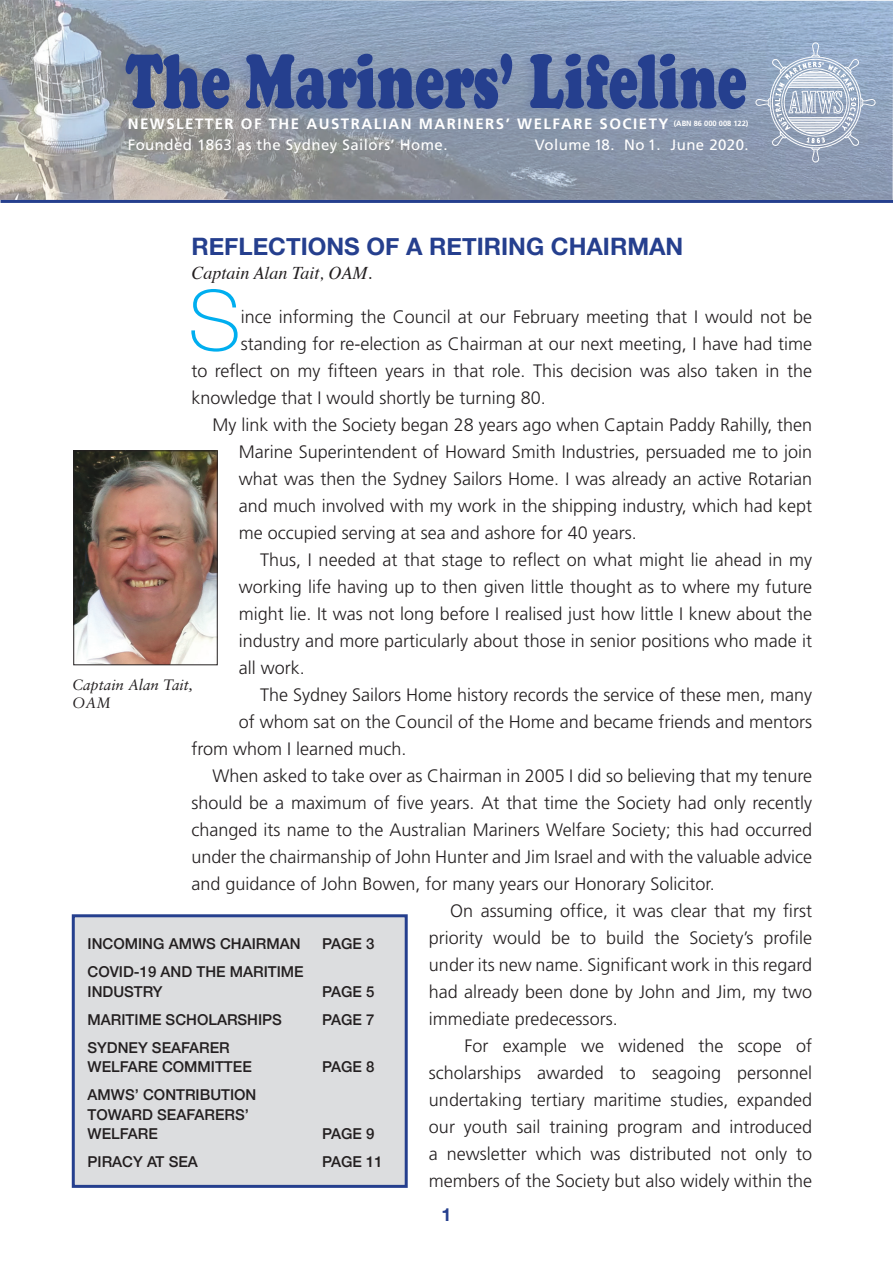
<style>
.page{position:relative;width:893px;height:1263px;background:#fff}
.page>*{position:absolute;margin:0;border:0;box-sizing:border-box;transform-origin:0 0}
.CHAIR_PARAGRAPH{font:100 83.7px "Helvetica Neue";color:#00aeef}
.BLUE_HEADINGS{font:700 24px "Helvetica Neue";color:#253f8e}
.BODY_COPY{font:300 18px/27px "Frutiger";color:#231f20;text-align:justify}
.CHAIR_PARAGRAPH-2{font:300 18px "Frutiger";color:#231f20}
.BLUE_HEADINGS-2{font:italic 18px "Times";color:#231f20}
.BLUE_HEADINGS-3{font:700 18px "Helvetica Neue";color:#253f8e}
.BLUE_HEADINGS-4{font:500 15px/19.5px "Helvetica Neue";color:#231f20}
.t1{font:700 15px "Frutiger";letter-spacing:.1em;color:#fff}
.t2{font:15px "Frutiger";letter-spacing:.03em;color:#fff}
.t3{font:italic 15px/18px "Sabon";color:#231f20}
</style>
<div class="page">
<img style="left:75px;top:452px;width:141px;height:211px">
<div style="left:73px;top:450px;width:145px;height:215px;border:1px solid #231f20"></div>
<img style="left:0;top:0;width:893px;height:200px">
<div style="left:113px;top:48px;width:636px;height:71px;background:#253f8e;opacity:.15"></div>
<svg style="left:126px;top:53px;width:620px;height:56px;background:#566a9e"></svg>
<hr style="left:1px;top:200px;width:892px;height:3px;background:#253f8e">
<img style="left:755px;top:43px;width:59px;height:63px">
<div style="left:73px;top:916px;width:333px;height:270px;background:#dcdddf"></div>
<div style="left:72px;top:914px;width:336px;height:274px;border:3px solid #253f8e"></div>
<p class="t1" style="left:128px;top:115px;width:622px">NEWSLETTER OF THE AUSTRALIAN MARINERS’ WELFARE SOCIETY <sup>(ABN</sup> <sup>86</sup> <sup>000</sup> <sup>008</sup> <sup>122)</sup></p>
<p class="t2" style="left:128px;top:136px;width:321px">Founded 1863 as the Sydney Sailors’ Home.</p>
<p class="t2" style="left:535px;top:136px;width:215px">Volume 18. No 1. June 2020.</p>
<p class="BLUE_HEADINGS" style="left:191px;top:228px;width:493px">REFLECTIONS OF A RETIRING CHAIRMAN</p>
<p class="BLUE_HEADINGS-2" style="left:191px;top:257px;width:182px">Captain Alan Tait, OAM.</p>
<p class="CHAIR_PARAGRAPH" style="left:188px;top:257px;width:54px">S</p>
<p class="CHAIR_PARAGRAPH-2" style="left:241px;top:307px;width:573px">ince informing the Council at our February meeting that I would not be</p>
<p class="CHAIR_PARAGRAPH-2" style="left:241px;top:334px;width:573px">standing for re-election as Chairman at our next meeting, I have had time</p>
<p class="CHAIR_PARAGRAPH-2" style="left:191px;top:361px;width:622px">to reflect on my fifteen years in that role. This decision was also taken in the</p>
<p class="CHAIR_PARAGRAPH-2" style="left:191px;top:388px;width:356px">knowledge that I would shortly be turning 80.</p>
<p class="BODY_COPY" style="left:239px;top:412px;width:575px;text-indent:-26px">My link with the Society began 28 years ago when Captain Paddy Rahilly, then Marine Superintendent of Howard Smith Industries, persuaded me to join what was then the Sydney Sailors Home. I was already an active Rotarian and much involved with my work in the shipping industry, which had kept me occupied serving at sea and ashore for 40 years.</p>
<p class="BODY_COPY" style="left:239px;top:547px;width:575px;text-indent:21px">Thus, I needed at that stage to reflect on what might lie ahead in my working life having up to then given little thought as to where my future might lie. It was not long before I realised just how little I knew about the industry and more particularly about those in senior positions who made it all work.</p>
<p class="BODY_COPY" style="left:260px;top:682px;width:553px">The Sydney Sailors Home history records the service of these men, many</p>
<p class="BODY_COPY" style="left:239px;top:709px;width:575px">of whom sat on the Council of the Home and became friends and mentors</p>
<p class="BODY_COPY" style="left:191px;top:736px;width:217px">from whom I learned much.</p>
<p class="BODY_COPY" style="left:191px;top:763px;width:622px;text-indent:21px">When asked to take over as Chairman in 2005 I did so believing that my tenure should be a maximum of five years. At that time the Society had only recently changed its name to the Australian Mariners Welfare Society; this had occurred under the chairmanship of John Hunter and Jim Israel and with the valuable advice and guidance of John Bowen, for many years our Honorary Solicitor.</p>
<p class="BODY_COPY" style="left:429px;top:898px;width:385px;text-indent:21px">On assuming office, it was clear that my first priority would be to build the Society’s profile under its new name. Significant work in this regard had already been done by John and Jim, my two immediate predecessors.</p>
<p class="BODY_COPY" style="left:429px;top:1033px;width:385px;text-indent:36px">For example we widened the scope of scholarships awarded to seagoing personnel undertaking tertiary maritime studies, expanded our youth sail training program and introduced a newsletter which was distributed not only to members of the Society but also widely within the</p>
<p class="t3" style="left:72px;top:675px;width:122px">Captain Alan Tait,<br>OAM</p>
<p class="BLUE_HEADINGS-4" style="left:88px;top:933px;width:215px">INCOMING AMWS CHAIRMAN</p>
<p class="BLUE_HEADINGS-4" style="left:322px;top:933px;width:54px">PAGE 3</p>
<p class="BLUE_HEADINGS-4" style="left:88px;top:961px;width:218px">COVID-19 AND THE MARITIME<br>INDUSTRY</p>
<p class="BLUE_HEADINGS-4" style="left:322px;top:980px;width:54px">PAGE 5</p>
<p class="BLUE_HEADINGS-4" style="left:88px;top:1008px;width:196px">MARITIME SCHOLARSHIPS</p>
<p class="BLUE_HEADINGS-4" style="left:322px;top:1008px;width:54px">PAGE 7</p>
<p class="BLUE_HEADINGS-4" style="left:88px;top:1036px;width:166px">SYDNEY SEAFARER<br>WELFARE COMMITTEE</p>
<p class="BLUE_HEADINGS-4" style="left:322px;top:1056px;width:54px">PAGE 8</p>
<p class="BLUE_HEADINGS-4" style="left:88px;top:1084px;width:170px">AMWS’ CONTRIBUTION<br>TOWARD SEAFARERS’<br>WELFARE</p>
<p class="BLUE_HEADINGS-4" style="left:322px;top:1123px;width:54px">PAGE 9</p>
<p class="BLUE_HEADINGS-4" style="left:88px;top:1151px;width:112px">PIRACY AT SEA</p>
<p class="BLUE_HEADINGS-4" style="left:322px;top:1151px;width:62px">PAGE 11</p>
<p class="BLUE_HEADINGS-3" style="left:441px;top:1200px;width:12px">1</p>
</div>
